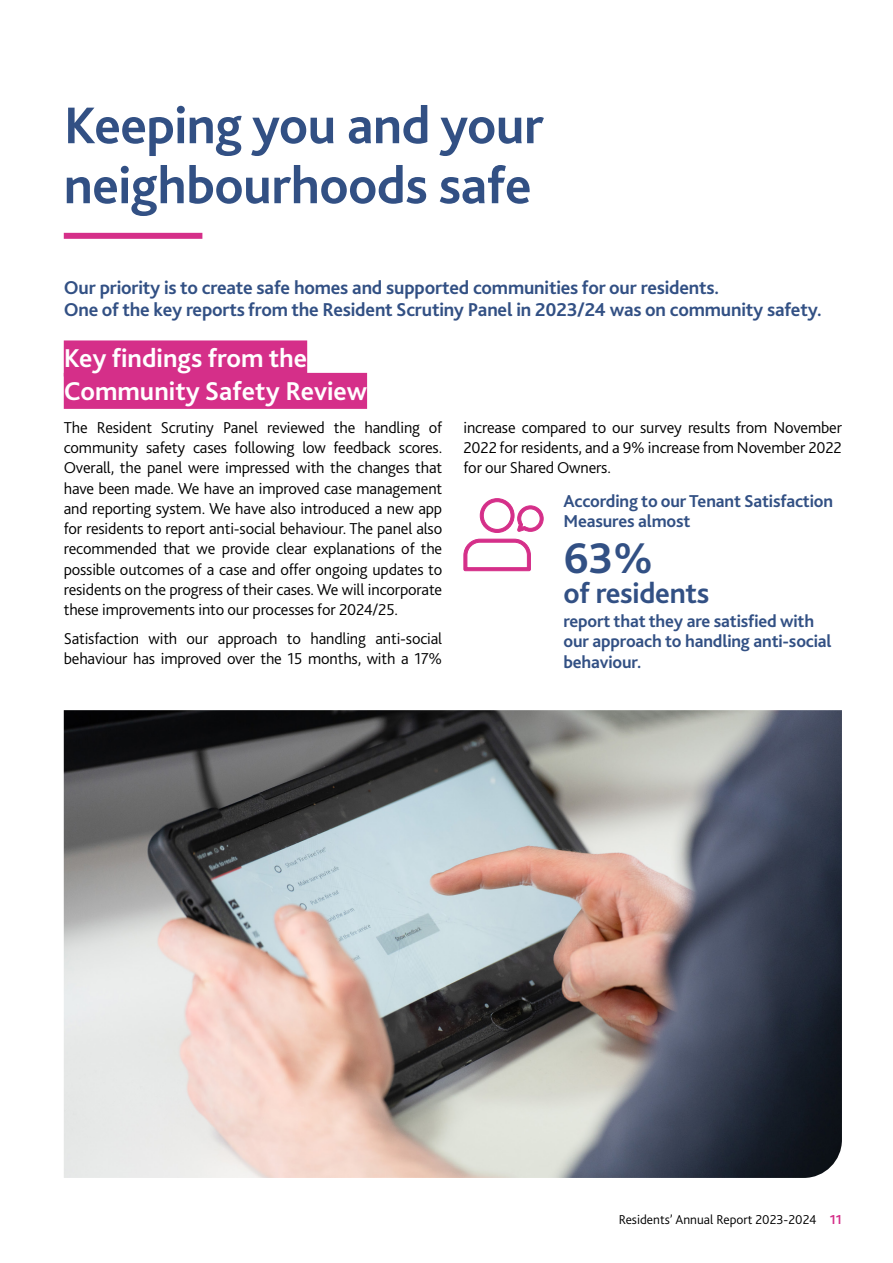
<style>
.page{position:relative;width:893px;height:1263px;background:#fff}
.page>*{position:absolute;margin:0;border:0;box-sizing:border-box;transform-origin:0 0}
.t1{font:700 54px/60px "Bliss 2";letter-spacing:-.01em;color:#325084}
.t2{font:700 45px "Bliss 2";color:#325084}
.t3{font:700 30px "Bliss 2";letter-spacing:-.01em;color:#325084}
.t4{font:700 27px/32.4px "Bliss 2";color:#fff}
.t5{font:700 19.5px/22.5px "Bliss 2";letter-spacing:-.01em;color:#325084}
.t6{font:700 18px/20.2px "Bliss 2";letter-spacing:-.01em;color:#325084}
.t7{font:300 16.5px/20.2px "Bliss 2";letter-spacing:-.01em;color:#000;text-align:justify}
.t8{font:300 13.5px "Bliss 2";color:#000}
.s1{font-weight:700;color:#d52f89}
</style>
<div class="page">
<div style="left:64px;top:340px;width:243px;height:36px;background:#d52f89"></div>
<div style="left:64px;top:373px;width:303px;height:36px;background:#d52f89"></div>
<div style="left:64px;top:233px;width:138px;height:6px;background:#d52f89"></div>
<img style="left:64px;top:710px;width:778px;height:468px">
<svg style="left:463px;top:498px;width:81px;height:73px"></svg>
<h1 class="t1" style="left:64px;top:94px;width:481px">Keeping you and your neighbourhoods safe</h1>
<p class="t5" style="left:64px;top:276px;width:760px">Our priority is to create safe homes and supported communities for our residents.<br>One of the key reports from the Resident Scrutiny Panel in 2023/24 was on community safety.</p>
<h3 class="t4" style="left:64px;top:342px;width:305px">Key findings from the<br>Community Safety Review</h3>
<p class="t7" style="left:64px;top:417px;width:380px">The Resident Scrutiny Panel reviewed the handling of community safety cases following low feedback scores.<br>Overall, the panel were impressed with the changes that have been made. We have an improved case management and reporting system. We have also introduced a new app for residents to report anti-social behaviour. The panel also recommended that we provide clear explanations of the possible outcomes of a case and offer ongoing updates to residents on the progress of their cases. We will incorporate these improvements into our processes for 2024/25.</p>
<p class="t7" style="left:64px;top:628px;width:380px">Satisfaction with our approach to handling anti-social behaviour has improved over the 15 months, with a 17%</p>
<p class="t7" style="left:463px;top:417px;width:380px">increase compared to our survey results from November 2022 for residents, and a 9% increase from November 2022 for our Shared Owners.</p>
<p class="t6" style="left:563px;top:490px;width:271px">According to our Tenant Satisfaction<br>Measures almost</p>
<h2 class="t2" style="left:563px;top:530px;width:91px">63%</h2>
<h3 class="t3" style="left:563px;top:574px;width:147px">of residents</h3>
<p class="t6" style="left:563px;top:611px;width:270px">report that they are satisfied with our approach to handling anti-social behaviour.</p>
<p class="t8" style="left:619px;top:1211px;width:225px">Residents’ Annual Report 2023-2024 <span class="s1">11</span></p>
</div>
